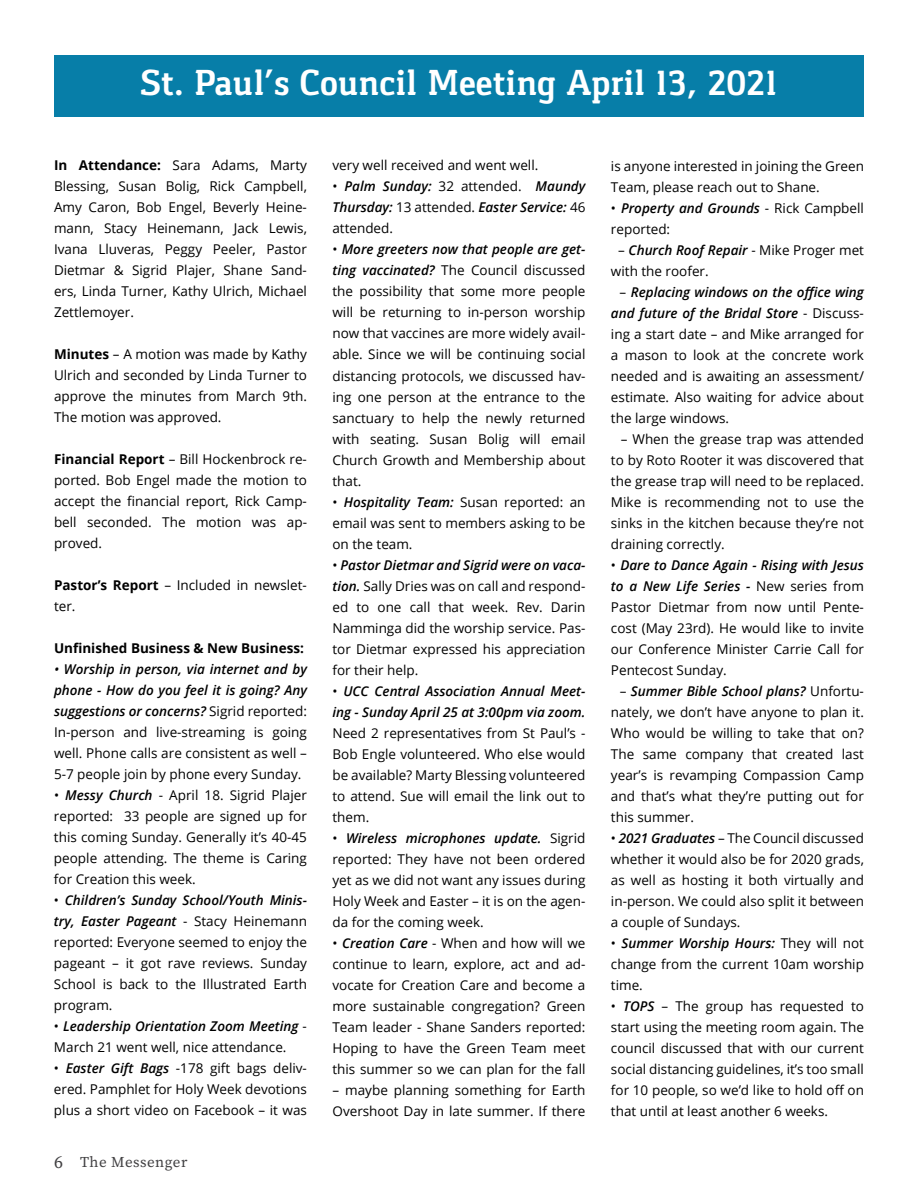
<style>
.page{position:relative;width:918px;height:1188px;background:#fff}
.page>*{position:absolute;margin:0;border:0;box-sizing:border-box;transform-origin:0 0}
.t1{font:700 37.5px "Gaspar";color:#fff}
.t2{font:15px "Source Serif Pro";letter-spacing:.03em;color:#414042}
.t3{font:13.5px/21px "Open Sans";color:#000;text-align:justify}
.t4{font:italic 600 13.5px/21px "Open Sans";color:#000;text-align:justify}
.t5{font:700 13.5px "Open Sans";color:#000}
.s1{font-weight:700}
.s2{font-style:italic}
.s3{font-weight:600;font-style:italic}
.s4{font-size:18px}
.s5{font-weight:400;font-style:normal}
</style>
<div class="page">
<div style="left:54px;top:55px;width:810px;height:62px;background:#077ea8"></div>
<h1 class="t1" style="left:140px;top:61px;width:639px">St. Paul’s Council Meeting April 13, 2021</h1>
<p class="t3" style="left:54px;top:154px;width:255px"><span class="s1">In Attendance:</span> Sara Adams, Marty Blessing, Susan Bolig, Rick Campbell, Amy Caron, Bob Engel, Beverly Heine&shy;mann, Stacy Heinemann, Jack Lewis, Ivana Lluveras, Peggy Peeler, Pastor Dietmar &amp; Sigrid Plajer, Shane Sand&shy;ers, Linda Turner, Kathy Ulrich, Michael Zettlemoyer.</p>
<p class="t3" style="left:54px;top:344px;width:255px"><span class="s1">Minutes</span> – A motion was made by Kathy Ulrich and seconded by Linda Turner to approve the minutes from March 9th.<br>The motion was approved.</p>
<p class="t3" style="left:54px;top:449px;width:255px"><span class="s1">Financial Report</span> – Bill Hockenbrock re&shy;ported. Bob Engel made the motion to accept the financial report, Rick Camp&shy;bell seconded. The motion was ap&shy;proved.</p>
<p class="t3" style="left:54px;top:575px;width:255px"><span class="s1">Pastor’s Report</span> – Included in newslet&shy;ter.</p>
<p class="t5" style="left:54px;top:639px;width:252px">Unfinished Business &amp; New Business:</p>
<p class="t3" style="left:54px;top:659px;width:255px"><span class="s2">•</span> <span class="s3">Worship in person, via internet and by phone - How do you feel it is going? Any suggestions or concerns?</span> Sigrid reported:<br>In-person and live-streaming is going well. Phone calls are consistent as well – 5-7 people join by phone every Sunday.</p>
<p class="t3" style="left:54px;top:785px;width:255px">• <span class="s3">Messy Church</span> - April 18. Sigrid Plajer reported: 33 people are signed up for this coming Sunday. Generally it’s 40-45 people attending. The theme is Caring for Creation this week.</p>
<p class="t3" style="left:54px;top:890px;width:255px">• <span class="s3">Children’s Sunday School/Youth Minis&shy;try, Easter Pageant</span> - Stacy Heinemann reported: Everyone seemed to enjoy the pageant – it got rave reviews. Sunday School is back to the Illustrated Earth program.</p>
<p class="t3" style="left:54px;top:1016px;width:254px">• <span class="s3">Leadership Orientation Zoom Meeting</span> -<br>March 21 went well, nice attendance.</p>
<p class="t3" style="left:54px;top:1058px;width:255px">• <span class="s3">Easter Gift Bags</span> -178 gift bags deliv&shy;ered. Pamphlet for Holy Week devotions plus a short video on Facebook – it was</p>
<p class="t2" style="left:54px;top:1152px;width:135px"><span class="s4">6</span> The Messenger</p>
<p class="t3" style="left:332px;top:155px;width:207px">very well received and went well.</p>
<p class="t4" style="left:332px;top:176px;width:255px"><span class="s5">•</span> Palm Sunday: <span class="s5">32 attended.</span> Maundy Thursday: <span class="s5">13 attended.</span> Easter Service: <span class="s5">46 attended.</span></p>
<p class="t3" style="left:332px;top:239px;width:255px">• <span class="s3">More greeters now that people are get&shy;ting vaccinated?</span> The Council discussed the possibility that some more people will be returning to in-person worship now that vaccines are more widely avail&shy;able. Since we will be continuing social distancing protocols, we discussed hav&shy;ing one person at the entrance to the sanctuary to help the newly returned with seating. Susan Bolig will email Church Growth and Membership about that.</p>
<p class="t3" style="left:332px;top:491px;width:254px">• <span class="s3">Hospitality Team:</span> Susan reported: an email was sent to members asking to be on the team.</p>
<p class="t3" style="left:332px;top:554px;width:255px">• <span class="s3">Pastor Dietmar and Sigrid were on vaca&shy;tion.</span> Sally Dries was on call and respond&shy;ed to one call that week. Rev. Darin Namminga did the worship service. Pas&shy;tor Dietmar expressed his appreciation for their help.</p>
<p class="t4" style="left:332px;top:680px;width:255px"><span class="s5">•</span> UCC Central Association Annual Meet&shy;ing - Sunday April 25 at 3:00pm via zoom.</p>
<p class="t3" style="left:332px;top:722px;width:255px">Need 2 representatives from St Paul’s - Bob Engle volunteered. Who else would be available? Marty Blessing volunteered to attend. Sue will email the link out to them.</p>
<p class="t3" style="left:332px;top:827px;width:255px">• <span class="s3">Wireless microphones update.</span> Sigrid reported: They have not been ordered yet as we did not want any issues during Holy Week and Easter – it is on the agen&shy;da for the coming week.</p>
<p class="t3" style="left:332px;top:932px;width:255px">• <span class="s3">Creation Care</span> - When and how will we continue to learn, explore, act and ad&shy;vocate for Creation Care and become a more sustainable congregation? Green Team leader - Shane Sanders reported:<br>Hoping to have the Green Team meet this summer so we can plan for the fall</p>
<p class="t3" style="left:332px;top:1079px;width:254px">– maybe planning something for Earth<br>Overshoot Day in late summer. If there</p>
<p class="t3" style="left:611px;top:155px;width:254px">is anyone interested in joining the Green<br>Team, please reach out to Shane.</p>
<p class="t3" style="left:611px;top:197px;width:254px">• <span class="s3">Property and Grounds</span> - Rick Campbell reported:</p>
<p class="t3" style="left:611px;top:239px;width:255px;text-indent:7px">– <span class="s3">Church Roof Repair</span> - Mike Proger met with the roofer.</p>
<p class="t3" style="left:611px;top:281px;width:255px;text-indent:9px">– <span class="s3">Replacing windows on the office wing and future of the Bridal Store</span> - Discuss&shy;ing a start date – and Mike arranged for a mason to look at the concrete work needed and is awaiting an assessment/ estimate. Also waiting for advice about the large windows.</p>
<p class="t3" style="left:611px;top:428px;width:255px;text-indent:10px">– When the grease trap was attended to by Roto Rooter it was discovered that the grease trap will need to be replaced.<br>Mike is recommending not to use the sinks in the kitchen because they’re not draining correctly.</p>
<p class="t3" style="left:611px;top:554px;width:254px">• <span class="s3">Dare to Dance Again - Rising with Jesus to a New Life Series -</span> New series from Pastor Dietmar from now until Pente&shy;cost (May 23rd). He would like to invite our Conference Minister Carrie Call for Pentecost Sunday.</p>
<p class="t3" style="left:611px;top:680px;width:255px;text-indent:9px">– <span class="s3">Summer Bible School plans?</span> Unfortu&shy;nately, we don’t have anyone to plan it.<br>Who would be willing to take that on?<br>The same company that created last year’s is revamping Compassion Camp and that’s what they’re putting out for this summer.</p>
<p class="t3" style="left:611px;top:827px;width:255px">• <span class="s3">2021 Graduates</span> – The Council discussed whether it would also be for 2020 grads, as well as hosting it both virtually and in-person. We could also split it between a couple of Sundays.</p>
<p class="t3" style="left:611px;top:932px;width:255px">• <span class="s3">Summer Worship Hours:</span> They will not change from the current 10am worship time.</p>
<p class="t3" style="left:611px;top:995px;width:255px">• <span class="s3">TOPS</span> – The group has requested to start using the meeting room again. The council discussed that with our current social distancing guidelines, it’s too small for 10 people, so we’d like to hold off on that until at least another 6 weeks.</p>
</div>
